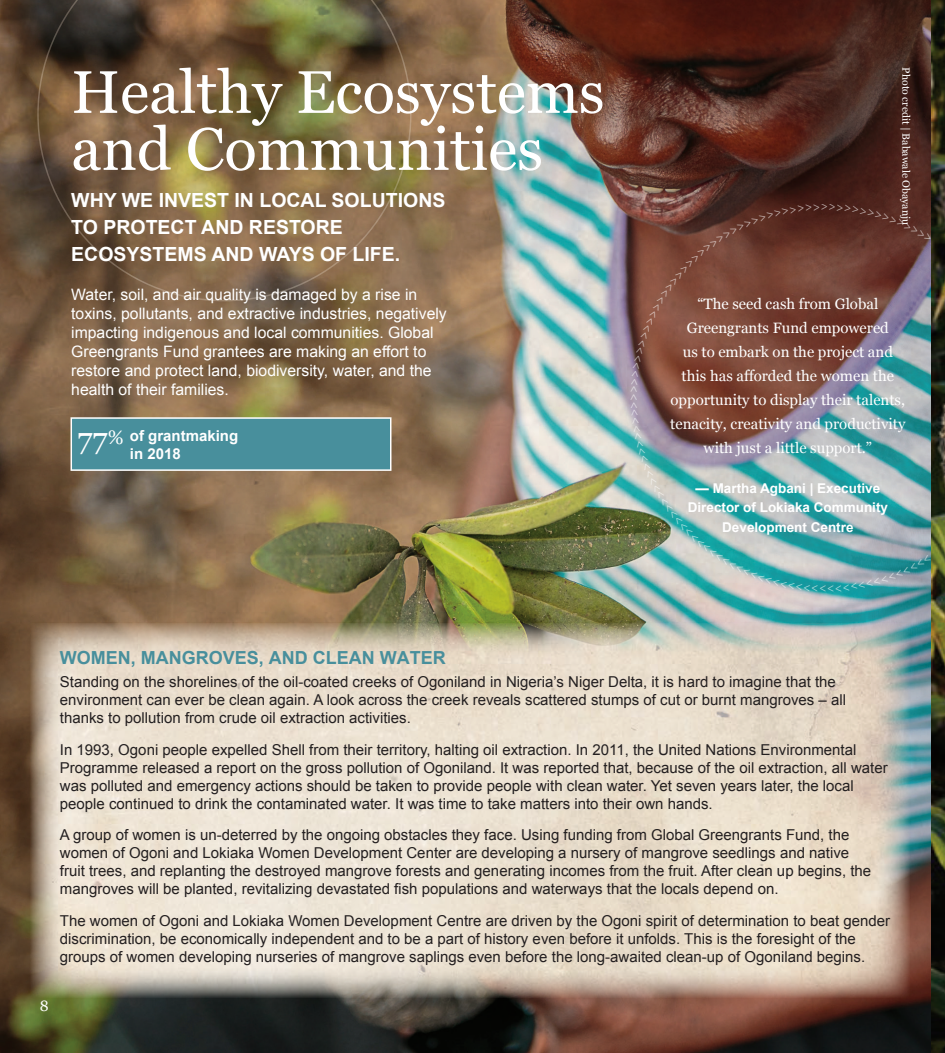
<style>
.page{position:relative;width:945px;height:1053px;background:#fff}
.page>*{position:absolute;margin:0;border:0;box-sizing:border-box;transform-origin:0 0}
.t1{font:60px/57px "Georgia";color:#fff}
.t2{font:30px "Georgia";color:#fff}
.t3{font:700 19.5px/27px "Arial";color:#fff}
.t4{font:700 18px "Arial";color:#488f9c}
.t5{font:15.75px/18.9px "Arial";color:#fff}
.t6{font:15px/18px "Arial";color:#231f20}
.t7{font:15px/24px "Georgia";color:#fff;text-align:center}
.t8{font:700 15px/18px "Arial";color:#fff}
.t9{font:700 13.5px/19.5px "Arial";color:#fff;text-align:center}
.t10{font:12px "Georgia";color:#fff}
.t11{font:10.5px "Georgia";color:#fff}
.s1{font-size:19.5px}
</style>
<div class="page">
<img style="left:0;top:0;width:932px;height:1053px">
<svg style="left:37px;top:0;width:375px;height:301px;background:#776141"></svg>
<img style="left:31px;top:623px;width:879px;height:375px">
<div style="left:71px;top:417px;width:321px;height:54px;background:#488f9c;border:2px solid #fff"></div>
<img style="left:932px;top:0;width:13px;height:1053px">
<svg style="left:828px;top:555px;width:103px;height:37px;background:#5e9da5"></svg>
<svg style="left:660px;top:497px;width:158px;height:95px;background:#89bab8"></svg>
<svg style="left:631px;top:402px;width:20px;height:68px"></svg>
<svg style="left:631px;top:204px;width:301px;height:188px;background:#744c44"></svg>
<h1 class="t1" style="left:71px;top:61px;width:535px">Healthy Ecosystems and Communities</h1>
<h3 class="t3" style="left:71px;top:187px;width:376px">WHY WE INVEST IN LOCAL SOLUTIONS<br>TO PROTECT AND RESTORE<br>ECOSYSTEMS AND WAYS OF LIFE.</h3>
<p class="t5" style="left:71px;top:285px;width:377px">Water, soil, and air quality is damaged by a rise in toxins, pollutants, and extractive industries, negatively impacting indigenous and local communities. Global Greengrants Fund grantees are making an effort to restore and protect land, biodiversity, water, and the health of their families.</p>
<p class="t8" style="left:130px;top:427px;width:110px">of grantmaking in 2018</p>
<h2 class="t2" style="left:78px;top:416px;width:48px">77<span class="s1">%</span></h2>
<p class="t10" style="left:624px;top:401px;width:9px;rotate:-90deg">&gt;</p>
<p class="t11" style="left:914px;top:67px;width:159px;rotate:90deg">Photo credit | Babawale Obayanju</p>
<p class="t7" style="left:670px;top:291px;width:237px">“The seed cash from Global<br>Greengrants Fund empowered<br>us to embark on the project and this has afforded the women the opportunity to display their talents, tenacity, creativity and productivity with just a little support.”</p>
<p class="t9" style="left:688px;top:479px;width:202px">— Martha Agbani | Executive<br>Director of Lokiaka Community<br>Development Centre</p>
<p class="t10" style="left:827px;top:598px;width:9px;rotate:-180deg">&gt;</p>
<p class="t4" style="left:60px;top:646px;width:387px">WOMEN, MANGROVES, AND CLEAN WATER</p>
<p class="t6" style="left:60px;top:673px;width:788px">Standing on the shorelines of the oil-coated creeks of Ogoniland in Nigeria’s Niger Delta, it is hard to imagine that the environment can ever be clean again. A look across the creek reveals scattered stumps of cut or burnt mangroves – all thanks to pollution from crude oil extraction activities.</p>
<p class="t6" style="left:60px;top:741px;width:829px">In 1993, Ogoni people expelled Shell from their territory, halting oil extraction. In 2011, the United Nations Environmental Programme released a report on the gross pollution of Ogoniland. It was reported that, because of the oil extraction, all water was polluted and emergency actions should be taken to provide people with clean water. Yet seven years later, the local people continued to drink the contaminated water. It was time to take matters into their own hands.</p>
<p class="t6" style="left:60px;top:826px;width:813px">A group of women is un-deterred by the ongoing obstacles they face. Using funding from Global Greengrants Fund, the women of Ogoni and Lokiaka Women Development Center are developing a nursery of mangrove seedlings and native fruit trees, and replanting the destroyed mangrove forests and generating incomes from the fruit. After clean up begins, the mangroves will be planted, revitalizing devastated fish populations and waterways that the locals depend on.</p>
<p class="t6" style="left:60px;top:912px;width:832px">The women of Ogoni and Lokiaka Women Development Centre are driven by the Ogoni spirit of determination to beat gender discrimination, be economically independent and to be a part of history even before it unfolds. This is the foresight of the groups of women developing nurseries of mangrove saplings even before the long-awaited clean-up of Ogoniland begins.</p>
<p class="t7" style="left:40px;top:993px;width:10px">8</p>
</div>
